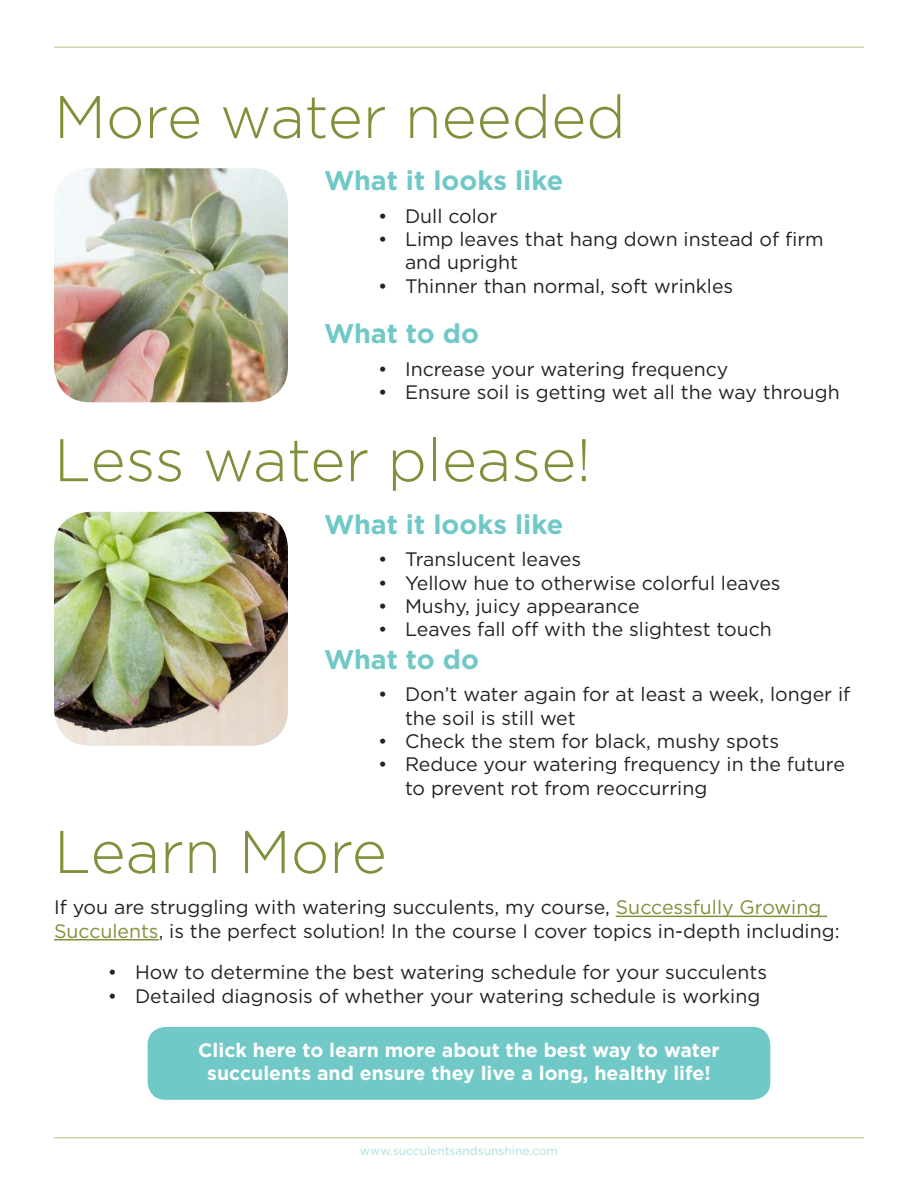
<style>
.page{position:relative;width:918px;height:1188px;background:#fff}
.page>*{position:absolute;margin:0;border:0;box-sizing:border-box;transform-origin:0 0}
.t1{font:300 60px "Gotham";color:#7d913a}
.t2{font:700 27px "Gotham";color:#70c9c7}
.t3{font:19.5px/23.4px "Gotham";color:#232323}
.t4{font:700 19.5px/23.4px "Gotham";color:#fff;text-align:center}
.t5{font:12px "Gotham";color:#a9dfde}
.s1{color:#7d913a}
</style>
<div class="page">
<hr style="left:54px;top:46px;width:810px;height:2px;background:#d2d3ac">
<hr style="left:54px;top:1137px;width:810px;height:1px;background:#d2d3ac">
<hr style="left:616px;top:916px;width:211px;height:1px;background:#7d913a">
<hr style="left:54px;top:939px;width:105px;height:1px;background:#7d913a">
<div style="left:148px;top:1027px;width:622px;height:73px;background:#70c9c7;border-radius:18px"></div>
<img style="left:54px;top:168px;width:234px;height:234px">
<img style="left:54px;top:512px;width:234px;height:234px">
<h1 class="t1" style="left:54px;top:90px;width:573px">More water needed</h1>
<h2 class="t2" style="left:324px;top:169px;width:241px">What it looks like</h2>
<p class="t3" style="left:378px;top:205px;width:121px">• Dull color</p>
<p class="t3" style="left:405px;top:228px;width:420px;text-indent:-27px">• Limp leaves that hang down instead of firm and upright</p>
<p class="t3" style="left:378px;top:275px;width:357px">• Thinner than normal, soft wrinkles</p>
<h2 class="t2" style="left:324px;top:322px;width:156px">What to do</h2>
<p class="t3" style="left:378px;top:358px;width:352px">• Increase your watering frequency</p>
<p class="t3" style="left:378px;top:381px;width:463px">• Ensure soil is getting wet all the way through</p>
<h1 class="t1" style="left:54px;top:433px;width:539px">Less water please!</h1>
<h2 class="t2" style="left:324px;top:512px;width:241px">What it looks like</h2>
<p class="t3" style="left:378px;top:549px;width:205px">• Translucent leaves</p>
<p class="t3" style="left:378px;top:572px;width:404px">• Yellow hue to otherwise colorful leaves</p>
<p class="t3" style="left:378px;top:595px;width:263px">• Mushy, juicy appearance</p>
<p class="t3" style="left:378px;top:619px;width:395px">• Leaves fall off with the slightest touch</p>
<h2 class="t2" style="left:324px;top:647px;width:156px">What to do</h2>
<p class="t3" style="left:405px;top:684px;width:447px;text-indent:-27px">• Don’t water again for at least a week, longer if the soil is still wet</p>
<p class="t3" style="left:378px;top:730px;width:403px">• Check the stem for black, mushy spots</p>
<p class="t3" style="left:405px;top:754px;width:441px;text-indent:-27px">• Reduce your watering frequency in the future to prevent rot from reoccurring</p>
<h1 class="t1" style="left:54px;top:825px;width:334px">Learn More</h1>
<p class="t3" style="left:54px;top:897px;width:787px">If you are struggling with watering succulents, my course, <span class="s1">Successfully Growing<br>Succulents</span>, is the perfect solution! In the course I cover topics in-depth including:</p>
<p class="t3" style="left:108px;top:962px;width:661px">• How to determine the best watering schedule for your succulents</p>
<p class="t3" style="left:108px;top:985px;width:654px">• Detailed diagnosis of whether your watering schedule is working</p>
<p class="t4" style="left:198px;top:1039px;width:523px">Click here to learn more about the best way to water succulents and ensure they live a long, healthy life!</p>
<p class="t5" style="left:360px;top:1145px;width:200px">www.succulentsandsunshine.com</p>
</div>
